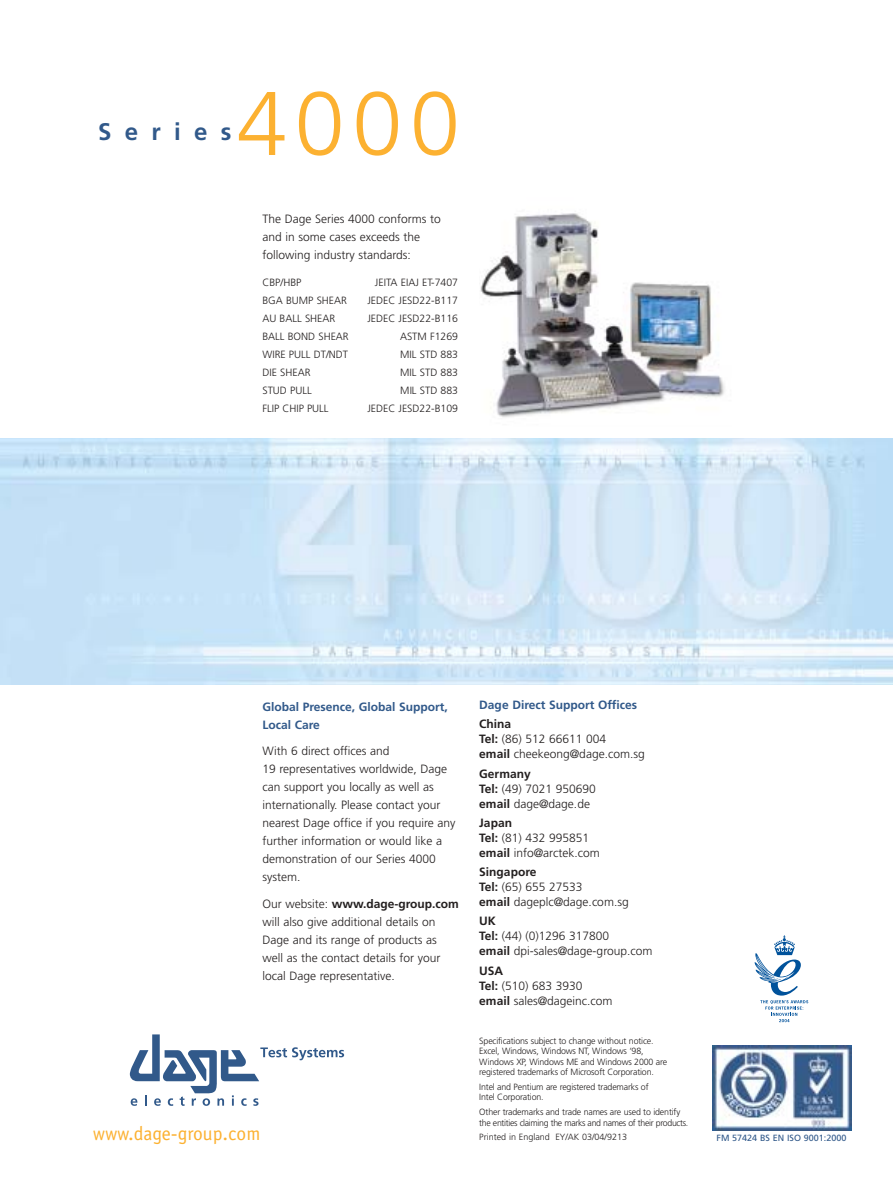
<style>
.page{position:relative;width:893px;height:1190px;background:#fff}
.page>*{position:absolute;margin:0;border:0;box-sizing:border-box;transform-origin:0 0}
.t1{font:300 90.15px "Frutiger";color:#fcb131}
.t2{font:700 24px "Frutiger";letter-spacing:.555em;color:#31598a}
.t3{font:19.5px "Officina Sans";color:#fcb131}
.t4{font:300 12px/18px "Frutiger";color:#231f1f}
.t5{font:700 12px/18px "Frutiger";color:#31598a}
.t6{font:300 10.5px "Frutiger";color:#231f1f}
.t7{font:300 9px/10.5px "Frutiger";letter-spacing:-.015em;color:#231f1f}
.t8{font:300 9px/10.5px "Frutiger";letter-spacing:-.035em;color:#231f1f}
.t9{font:9px "Frutiger";color:#31598a}
.s1{font-weight:700}
</style>
<div class="page">
<img style="left:0;top:438px;width:892px;height:247px">
<img style="left:480px;top:213px;width:245px;height:205px">
<svg style="left:130px;top:1034px;width:214px;height:71px"></svg>
<img style="left:712px;top:1045px;width:139px;height:85px">
<svg style="left:754px;top:935px;width:54px;height:87px"></svg>
<h2 class="t2" style="left:98px;top:122px;width:135px">Series</h2>
<h1 class="t1" style="left:237px;top:87px;width:225px">4000</h1>
<p class="t4" style="left:262px;top:211px;width:180px">The Dage Series 4000 conforms to and in some cases exceeds the following industry standards:</p>
<p class="t6" style="left:262px;top:278px;width:41px">CBP/HBP</p>
<p class="t6" style="left:375px;top:278px;width:85px">JEITA EIAJ ET-7407</p>
<p class="t6" style="left:262px;top:296px;width:86px">BGA BUMP SHEAR</p>
<p class="t6" style="left:367px;top:296px;width:92px">JEDEC JESD22-B117</p>
<p class="t6" style="left:262px;top:314px;width:74px">AU BALL SHEAR</p>
<p class="t6" style="left:367px;top:314px;width:92px">JEDEC JESD22-B116</p>
<p class="t6" style="left:262px;top:332px;width:88px">BALL BOND SHEAR</p>
<p class="t6" style="left:400px;top:332px;width:60px">ASTM F1269</p>
<p class="t6" style="left:262px;top:350px;width:87px">WIRE PULL DT/NDT</p>
<p class="t6" style="left:400px;top:350px;width:59px">MIL STD 883</p>
<p class="t6" style="left:262px;top:368px;width:50px">DIE SHEAR</p>
<p class="t6" style="left:400px;top:368px;width:59px">MIL STD 883</p>
<p class="t6" style="left:262px;top:386px;width:51px">STUD PULL</p>
<p class="t6" style="left:400px;top:386px;width:59px">MIL STD 883</p>
<p class="t6" style="left:262px;top:404px;width:68px">FLIP CHIP PULL</p>
<p class="t6" style="left:367px;top:404px;width:92px">JEDEC JESD22-B109</p>
<p class="t5" style="left:262px;top:698px;width:187px">Global Presence, Global Support,<br>Local Care</p>
<p class="t4" style="left:262px;top:743px;width:195px">With 6 direct offices and<br>19 representatives worldwide, Dage can support you locally as well as internationally. Please contact your nearest Dage office if you require any further information or would like a demonstration of our Series 4000 system.</p>
<p class="t4" style="left:262px;top:895px;width:198px">Our website: <span class="s1">www.dage-group.com </span>will also give additional details on Dage and its range of products as well as the contact details for your local Dage representative.</p>
<p class="t5" style="left:479px;top:697px;width:159px">Dage Direct Support Offices</p>
<p class="t4" style="left:479px;top:717px;width:167px;line-height:15px"><span class="s1">China<br>Tel:</span> (86) 512 66611 004<br><span class="s1">email</span> cheekeong@dage.com.sg</p>
<p class="t4" style="left:479px;top:767px;width:118px;line-height:15px"><span class="s1">Germany<br>Tel:</span> (49) 7021 950690 <span class="s1">email</span> dage@dage.de</p>
<p class="t4" style="left:479px;top:816px;width:122px;line-height:15px"><span class="s1">Japan<br>Tel:</span> (81) 432 995851 <span class="s1">email</span> info@arctek.com</p>
<p class="t4" style="left:479px;top:865px;width:151px;line-height:15px"><span class="s1">Singapore<br>Tel:</span> (65) 655 27533<br><span class="s1">email</span> dageplc@dage.com.sg</p>
<p class="t4" style="left:479px;top:914px;width:175px;line-height:15px"><span class="s1">UK<br>Tel:</span> (44) (0)1296 317800<br><span class="s1">email</span> dpi-sales@dage-group.com</p>
<p class="t4" style="left:479px;top:964px;width:135px;line-height:15px"><span class="s1">USA<br>Tel:</span> (510) 683 3930 <span class="s1">email</span> sales@dageinc.com</p>
<p class="t7" style="left:479px;top:1036px;width:189px">Specifications subject to change without notice.<br>Excel, Windows, Windows NT, Windows ‘98, Windows XP, Windows ME and Windows 2000 are registered trademarks of Microsoft Corporation.</p>
<p class="t7" style="left:479px;top:1082px;width:171px">Intel and Pentium are registered trademarks of<br>Intel Corporation.</p>
<p class="t8" style="left:479px;top:1107px;width:210px">Other trademarks and trade names are used to identify the entities claiming the marks and names of their products.</p>
<p class="t7" style="left:479px;top:1132px;width:149px">Printed in England EY/AK 03/04/9213</p>
<h3 class="t3" style="left:93px;top:1125px;width:169px">www.dage-group.com</h3>
<p class="t9" style="left:716px;top:1134px;width:131px">FM 57424 BS EN ISO 9001:2000</p>
</div>
